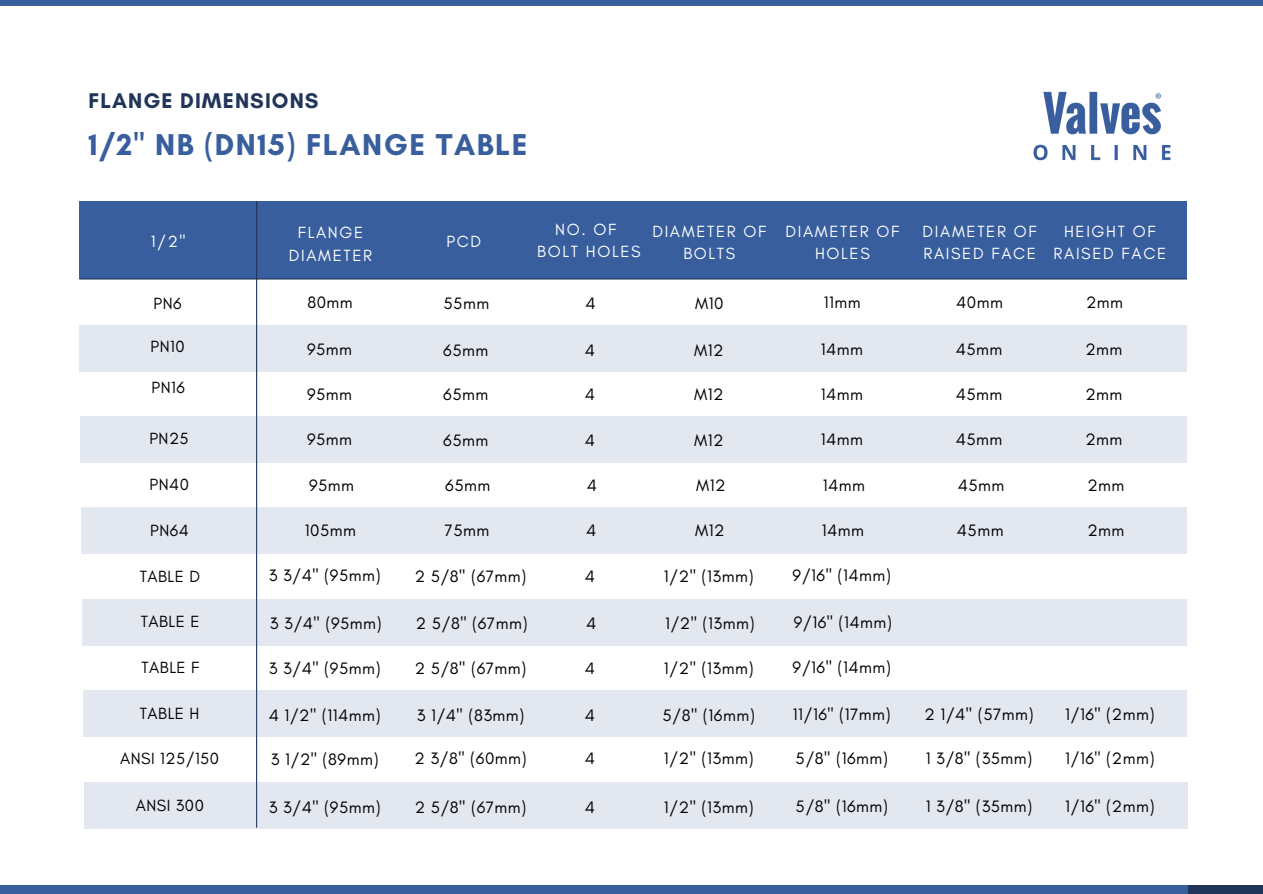
<style>
.page{position:relative;width:1263px;height:894px;background:#fff}
.page>*{position:absolute;margin:0;border:0;box-sizing:border-box;transform-origin:0 0}
.t1{font:700 30.6px "Glacial Indifference";letter-spacing:.05em;color:#385e9d}
.t2{font:700 21.6px "Glacial Indifference";letter-spacing:.05em;color:#203559}
.t3{font:16.8px "Glacial Indifference";letter-spacing:.03em;color:#000}
.t4{font:16.5px/22.5px "Glacial Indifference";letter-spacing:.1em;color:#fff;text-align:center}
.t5{font:16.5px "Glacial Indifference";letter-spacing:.03em;color:#000}
</style>
<div class="page">
<div style="left:0;top:0;width:1263px;height:6px;background:#385e9d"></div>
<img style="left:1033px;top:91px;width:138px;height:70px">
<div style="left:79px;top:201px;width:1108px;height:78px;background:#385e9d"></div>
<hr style="left:80px;top:278px;width:1106px;height:1px;background:#203559">
<div style="left:1188px;top:884px;width:75px;height:9px;background:#203559"></div>
<div style="left:79px;top:325px;width:1108px;height:46px;background:#e2e7f0"></div>
<hr style="left:256px;top:201px;width:1px;height:626px;background:#203559">
<div style="left:80px;top:416px;width:1107px;height:46px;background:#e2e7f0"></div>
<div style="left:82px;top:507px;width:1105px;height:46px;background:#e2e7f0"></div>
<div style="left:83px;top:599px;width:1104px;height:46px;background:#e2e7f0"></div>
<div style="left:83px;top:690px;width:1103px;height:46px;background:#e2e7f0"></div>
<div style="left:0;top:884px;width:1187px;height:9px;background:#385e9d"></div>
<div style="left:84px;top:782px;width:1103px;height:46px;background:#e2e7f0"></div>
<p class="t2" style="left:88px;top:88px;width:232px">FLANGE DIMENSIONS</p>
<h1 class="t1" style="left:88px;top:125px;width:441px">1/2" NB (DN15) FLANGE TABLE</h1>
<p class="t4" style="left:151px;top:230px;width:36px">1/2"</p>
<p class="t4" style="left:289px;top:221px;width:85px">FLANGE<br>DIAMETER</p>
<p class="t4" style="left:447px;top:230px;width:36px">PCD</p>
<p class="t4" style="left:537px;top:218px;width:105px">NO. OF<br>BOLT HOLES</p>
<p class="t4" style="left:652px;top:219px;width:116px">DIAMETER OF<br>BOLTS</p>
<p class="t4" style="left:785px;top:219px;width:116px">DIAMETER OF<br>HOLES</p>
<p class="t4" style="left:923px;top:219px;width:116px;text-align:left">DIAMETER OF<br>RAISED FACE</p>
<p class="t4" style="left:1054px;top:219px;width:114px">HEIGHT OF<br>RAISED FACE</p>
<p class="t5" style="left:154px;top:293px;width:30px">PN6</p>
<p class="t5" style="left:151px;top:336px;width:36px">PN10</p>
<p class="t5" style="left:152px;top:377px;width:35px">PN16</p>
<p class="t5" style="left:149px;top:428px;width:41px">PN25</p>
<p class="t5" style="left:150px;top:474px;width:41px">PN40</p>
<p class="t5" style="left:150px;top:520px;width:40px">PN64</p>
<p class="t5" style="left:140px;top:565px;width:62px">TABLE D</p>
<p class="t5" style="left:141px;top:611px;width:60px">TABLE E</p>
<p class="t5" style="left:142px;top:657px;width:59px">TABLE F</p>
<p class="t5" style="left:140px;top:702px;width:61px">TABLE H</p>
<p class="t5" style="left:120px;top:748px;width:100px">ANSI 125/150</p>
<p class="t5" style="left:136px;top:794px;width:70px">ANSI 300</p>
<p class="t3" style="left:307px;top:292px;width:47px">80mm</p>
<p class="t3" style="left:443px;top:293px;width:47px">55mm</p>
<p class="t3" style="left:585px;top:293px;width:12px">4</p>
<p class="t3" style="left:695px;top:293px;width:30px">M10</p>
<p class="t3" style="left:824px;top:292px;width:38px">11mm</p>
<p class="t3" style="left:956px;top:292px;width:48px">40mm</p>
<p class="t3" style="left:1086px;top:292px;width:39px">2mm</p>
<p class="t3" style="left:307px;top:339px;width:47px">95mm</p>
<p class="t3" style="left:443px;top:340px;width:47px">65mm</p>
<p class="t3" style="left:585px;top:340px;width:12px">4</p>
<p class="t3" style="left:694px;top:340px;width:31px">M12</p>
<p class="t3" style="left:821px;top:339px;width:44px">14mm</p>
<p class="t3" style="left:956px;top:339px;width:48px">45mm</p>
<p class="t3" style="left:1085px;top:339px;width:39px">2mm</p>
<p class="t3" style="left:307px;top:383px;width:47px">95mm</p>
<p class="t3" style="left:443px;top:384px;width:47px">65mm</p>
<p class="t3" style="left:585px;top:384px;width:12px">4</p>
<p class="t3" style="left:694px;top:384px;width:31px">M12</p>
<p class="t3" style="left:821px;top:383px;width:44px">14mm</p>
<p class="t3" style="left:956px;top:383px;width:48px">45mm</p>
<p class="t3" style="left:1085px;top:383px;width:39px">2mm</p>
<p class="t3" style="left:307px;top:429px;width:47px">95mm</p>
<p class="t3" style="left:443px;top:430px;width:47px">65mm</p>
<p class="t3" style="left:585px;top:430px;width:12px">4</p>
<p class="t3" style="left:694px;top:430px;width:31px">M12</p>
<p class="t3" style="left:821px;top:429px;width:44px">14mm</p>
<p class="t3" style="left:956px;top:429px;width:48px">45mm</p>
<p class="t3" style="left:1085px;top:429px;width:39px">2mm</p>
<p class="t3" style="left:309px;top:474px;width:47px">95mm</p>
<p class="t3" style="left:445px;top:475px;width:47px">65mm</p>
<p class="t3" style="left:587px;top:475px;width:12px">4</p>
<p class="t3" style="left:696px;top:475px;width:31px">M12</p>
<p class="t3" style="left:823px;top:474px;width:44px">14mm</p>
<p class="t3" style="left:958px;top:474px;width:48px">45mm</p>
<p class="t3" style="left:1087px;top:474px;width:39px">2mm</p>
<p class="t3" style="left:305px;top:520px;width:53px">105mm</p>
<p class="t3" style="left:445px;top:520px;width:46px">75mm</p>
<p class="t3" style="left:586px;top:520px;width:12px">4</p>
<p class="t3" style="left:695px;top:520px;width:31px">M12</p>
<p class="t3" style="left:822px;top:519px;width:44px">14mm</p>
<p class="t3" style="left:957px;top:519px;width:48px">45mm</p>
<p class="t3" style="left:269px;top:564px;width:113px">3 3/4" (95mm)</p>
<p class="t3" style="left:415px;top:565px;width:113px">2 5/8" (67mm)</p>
<p class="t3" style="left:585px;top:565px;width:12px">4</p>
<p class="t3" style="left:664px;top:565px;width:91px">1/2" (13mm)</p>
<p class="t3" style="left:793px;top:564px;width:100px">9/16" (14mm)</p>
<p class="t3" style="left:270px;top:612px;width:113px">3 3/4" (95mm)</p>
<p class="t3" style="left:416px;top:612px;width:113px">2 5/8" (67mm)</p>
<p class="t3" style="left:586px;top:612px;width:12px">4</p>
<p class="t3" style="left:665px;top:612px;width:91px">1/2" (13mm)</p>
<p class="t3" style="left:794px;top:611px;width:100px">9/16" (14mm)</p>
<p class="t3" style="left:269px;top:657px;width:113px">3 3/4" (95mm)</p>
<p class="t3" style="left:415px;top:657px;width:113px">2 5/8" (67mm)</p>
<p class="t3" style="left:585px;top:657px;width:12px">4</p>
<p class="t3" style="left:664px;top:657px;width:91px">1/2" (13mm)</p>
<p class="t3" style="left:793px;top:656px;width:100px">9/16" (14mm)</p>
<p class="t3" style="left:269px;top:704px;width:114px">4 1/2" (114mm)</p>
<p class="t3" style="left:417px;top:704px;width:109px">3 1/4" (83mm)</p>
<p class="t3" style="left:585px;top:704px;width:12px">4</p>
<p class="t3" style="left:663px;top:704px;width:94px">5/8" (16mm)</p>
<p class="t3" style="left:793px;top:703px;width:100px">11/16" (17mm)</p>
<p class="t3" style="left:924px;top:703px;width:111px">2 1/4" (57mm)</p>
<p class="t3" style="left:1065px;top:703px;width:91px">1/16" (2mm)</p>
<p class="t3" style="left:271px;top:748px;width:109px">3 1/2" (89mm)</p>
<p class="t3" style="left:414px;top:748px;width:114px">2 3/8" (60mm)</p>
<p class="t3" style="left:585px;top:748px;width:12px">4</p>
<p class="t3" style="left:664px;top:748px;width:91px">1/2" (13mm)</p>
<p class="t3" style="left:796px;top:747px;width:94px">5/8" (16mm)</p>
<p class="t3" style="left:926px;top:747px;width:108px">1 3/8" (35mm)</p>
<p class="t3" style="left:1065px;top:747px;width:91px">1/16" (2mm)</p>
<p class="t3" style="left:269px;top:796px;width:113px">3 3/4" (95mm)</p>
<p class="t3" style="left:415px;top:796px;width:113px">2 5/8" (67mm)</p>
<p class="t3" style="left:585px;top:796px;width:12px">4</p>
<p class="t3" style="left:664px;top:796px;width:91px">1/2" (13mm)</p>
<p class="t3" style="left:796px;top:795px;width:94px">5/8" (16mm)</p>
<p class="t3" style="left:926px;top:795px;width:108px">1 3/8" (35mm)</p>
<p class="t3" style="left:1065px;top:795px;width:91px">1/16" (2mm)</p>
<p class="t3" style="left:1087px;top:519px;width:39px">2mm</p>
</div>
